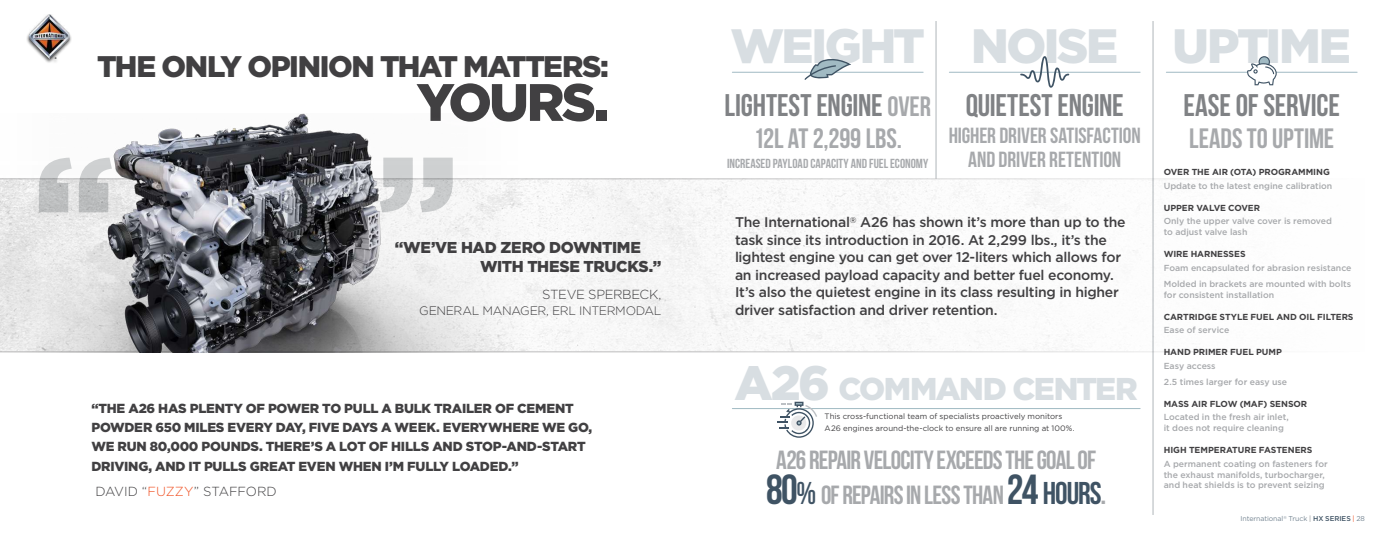
<style>
.page{position:relative;width:1386px;height:536px;background:#fff}
.page>*{position:absolute;margin:0;border:0;box-sizing:border-box;transform-origin:0 0}
.t1{font:900 52.5px "Gotham";letter-spacing:-.055em;color:#414042}
.t2{font:900 48.12px "Gotham";letter-spacing:-.05em;color:#d8dee2}
.t3{font:900 31.5px "Gotham";letter-spacing:-.05em;color:#d8dee2}
.t4{font:31.24px "Bebas Neue";letter-spacing:-.01em;color:#808285}
.t5{font:900 29.75px "Gotham";letter-spacing:-.05em;color:#414042}
.t6{font:28px "Bebas Neue";color:#a7a9ac}
.t7{font:26.25px/35px "Bebas Neue";letter-spacing:-.03em;color:#a7a9ac;text-align:center}
.t8{font:21.88px/23.6px "Bebas Neue";letter-spacing:-.005em;color:#a7a9ac;text-align:center}
.t9{font:900 15.75px/19.2px "Gotham";letter-spacing:-.025em;color:#414042}
.t10{font:500 14px/17.5px "Gotham";letter-spacing:-.02em;color:#414042}
.t11{font:900 13.12px/19.2px "Gotham";letter-spacing:-.02em;color:#414042}
.t12{font:13.12px "Bebas Neue";color:#a7a9ac}
.t13{font:300 13.12px "Gotham";letter-spacing:-.02em;color:#414042}
.t14{font:300 12.25px "Gotham";letter-spacing:-.03em;color:#414042}
.t15{font:500 8.75px/10.8px "Gotham";color:#a7a9ac}
.t16{font:700 8.75px "Gotham";letter-spacing:-.005em;color:#414042}
.t17{font:7.88px/11.4px "Gotham";color:#414042}
.t18{font:7px "Gotham";letter-spacing:-.01em;color:#758592}
.s1{color:#f05123}
.s2{font-size:28px;color:#a7a9ac}
.s3{font-size:48.12px}
.s4{font-size:42px;color:#3f5364}
.s5{font-size:31.5px;color:#3f5364}
.s6{font-size:31.5px}
.s7{color:#808285}
.s8{font-weight:500;color:#3f5364}
</style>
<div class="page">
<hr style="left:1153px;top:21px;width:1px;height:493px;background:#afb5b9">
<hr style="left:936px;top:21px;width:1px;height:157px;background:#afb5b9">
<hr style="left:732px;top:408px;width:408px;height:1px;background:#a1bac3">
<svg style="left:530px;top:178px;width:690px;height:174px"></svg>
<hr style="left:732px;top:72px;width:191px;height:1px;background:#a1bac3">
<hr style="left:949px;top:72px;width:191px;height:1px;background:#a1bac3">
<hr style="left:1166px;top:72px;width:81px;height:1px;background:#a1bac3">
<svg style="left:1020px;top:56px;width:49px;height:32px"></svg>
<svg style="left:804px;top:59px;width:47px;height:21px"></svg>
<hr style="left:1276px;top:72px;width:81px;height:1px;background:#a1bac3">
<svg style="left:1247px;top:56px;width:30px;height:29px"></svg>
<svg style="left:777px;top:401px;width:40px;height:36px"></svg>
<img style="left:0;top:113px;width:530px;height:239px">
<div style="left:26px;top:14px;width:46px;height:50px;background:#000;opacity:.75"></div>
<img style="left:29px;top:15px;width:40px;height:44px">
<h3 class="t5" style="left:97px;top:49px;width:513px">THE ONLY OPINION THAT MATTERS:</h3>
<h1 class="t1" style="left:417px;top:72px;width:194px">YOURS.</h1>
<h3 class="t9" style="left:480px;top:237px;width:183px;text-indent:-85px">“WE’VE HAD ZERO DOWNTIME<br>WITH THESE TRUCKS.”</h3>
<h3 class="t13" style="left:542px;top:287px;width:121px">STEVE SPERBECK,</h3>
<h3 class="t14" style="left:419px;top:304px;width:244px">GENERAL MANAGER, ERL INTERMODAL</h3>
<p class="t11" style="left:91px;top:398px;width:502px">“THE A26 HAS PLENTY OF POWER TO PULL A BULK TRAILER OF CEMENT POWDER 650 MILES EVERY DAY, FIVE DAYS A WEEK. EVERYWHERE WE GO, WE RUN 80,000 POUNDS. THERE’S A LOT OF HILLS AND STOP-AND-START DRIVING, AND IT PULLS GREAT EVEN WHEN I’M FULLY LOADED.”</p>
<h3 class="t13" style="left:95px;top:484px;width:183px">DAVID “<span class="s1">FUZZY</span>” STAFFORD</h3>
<h2 class="t2" style="left:731px;top:19px;width:622px">WEIGHT NOISE UPTIME</h2>
<h3 class="t4" style="left:725px;top:88px;width:208px">LIGHTEST ENGINE <span class="s2">OVER</span></h3>
<h3 class="t6" style="left:753px;top:122px;width:150px">12L AT 2,299 LBS.</h3>
<h3 class="t12" style="left:727px;top:156px;width:203px">INCREASED PAYLOAD CAPACITY AND FUEL ECONOMY</h3>
<h3 class="t4" style="left:966px;top:88px;width:160px">QUIETEST ENGINE</h3>
<h3 class="t8" style="left:949px;top:124px;width:194px">HIGHER DRIVER SATISFACTION<br>AND DRIVER RETENTION</h3>
<p class="t10" style="left:735px;top:213px;width:392px">The International<sup>®</sup> A26 has shown it’s more than up to the task since its introduction in 2016. At 2,299 lbs., it’s the lightest engine you can get over 12-liters which allows for an increased payload capacity and better fuel economy.<br>It’s also the quietest engine in its class resulting in higher driver satisfaction and driver retention.</p>
<h3 class="t3" style="left:735px;top:370px;width:405px"><span class="s3">A26</span> COMMAND CENTER</h3>
<p class="t17" style="left:825px;top:410px;width:252px">This cross-functional team of specialists proactively monitors<br>A26 engines around-the-clock to ensure all are running at 100%.</p>
<h3 class="t7" style="left:766px;top:441px;width:342px">A26 REPAIR VELOCITY EXCEEDS THE GOAL OF<br><span class="s4">80</span><span class="s5">%</span> OF REPAIRS IN LESS THAN <span class="s4">24</span> <span class="s5">HOURS</span><span class="s6">.</span></h3>
<h3 class="t4" style="left:1184px;top:88px;width:158px">EASE OF SERVICE</h3>
<h3 class="t6" style="left:1189px;top:123px;width:147px">LEADS TO UPTIME</h3>
<p class="t16" style="left:1164px;top:167px;width:168px">OVER THE AIR (OTA) PROGRAMMING</p>
<p class="t15" style="left:1164px;top:180px;width:170px">Update to the latest engine calibration</p>
<p class="t16" style="left:1164px;top:203px;width:98px">UPPER VALVE COVER</p>
<p class="t15" style="left:1164px;top:216px;width:170px">Only the upper valve cover is removed to adjust valve lash</p>
<p class="t16" style="left:1164px;top:249px;width:83px">WIRE HARNESSES</p>
<p class="t15" style="left:1164px;top:259px;width:189px;line-height:16px">Foam encapsulated for abrasion resistance<br>Molded in brackets are mounted with bolts</p>
<p class="t15" style="left:1164px;top:289px;width:112px">for consistent installation</p>
<p class="t16" style="left:1164px;top:311px;width:191px">CARTRIDGE STYLE FUEL AND OIL FILTERS</p>
<p class="t15" style="left:1164px;top:324px;width:67px">Ease of service</p>
<p class="t16" style="left:1164px;top:347px;width:120px">HAND PRIMER FUEL PUMP</p>
<p class="t15" style="left:1164px;top:357px;width:125px;line-height:16px">Easy access<br>2.5 times larger for easy use</p>
<p class="t16" style="left:1164px;top:399px;width:145px">MASS AIR FLOW (MAF) SENSOR</p>
<p class="t15" style="left:1164px;top:411px;width:127px">Located in the fresh air inlet, it does not require cleaning</p>
<p class="t16" style="left:1164px;top:445px;width:150px">HIGH TEMPERATURE FASTENERS</p>
<p class="t15" style="left:1164px;top:458px;width:165px">A permanent coating on fasteners for the exhaust manifolds, turbocharger, and heat shields is to prevent seizing</p>
<p class="t18" style="left:1241px;top:514px;width:126px">International<sup>®</sup> Truck <span class="s7">|</span> <span class="s8">HX SERIES</span> <span class="s1">|</span> 28</p>
</div>
